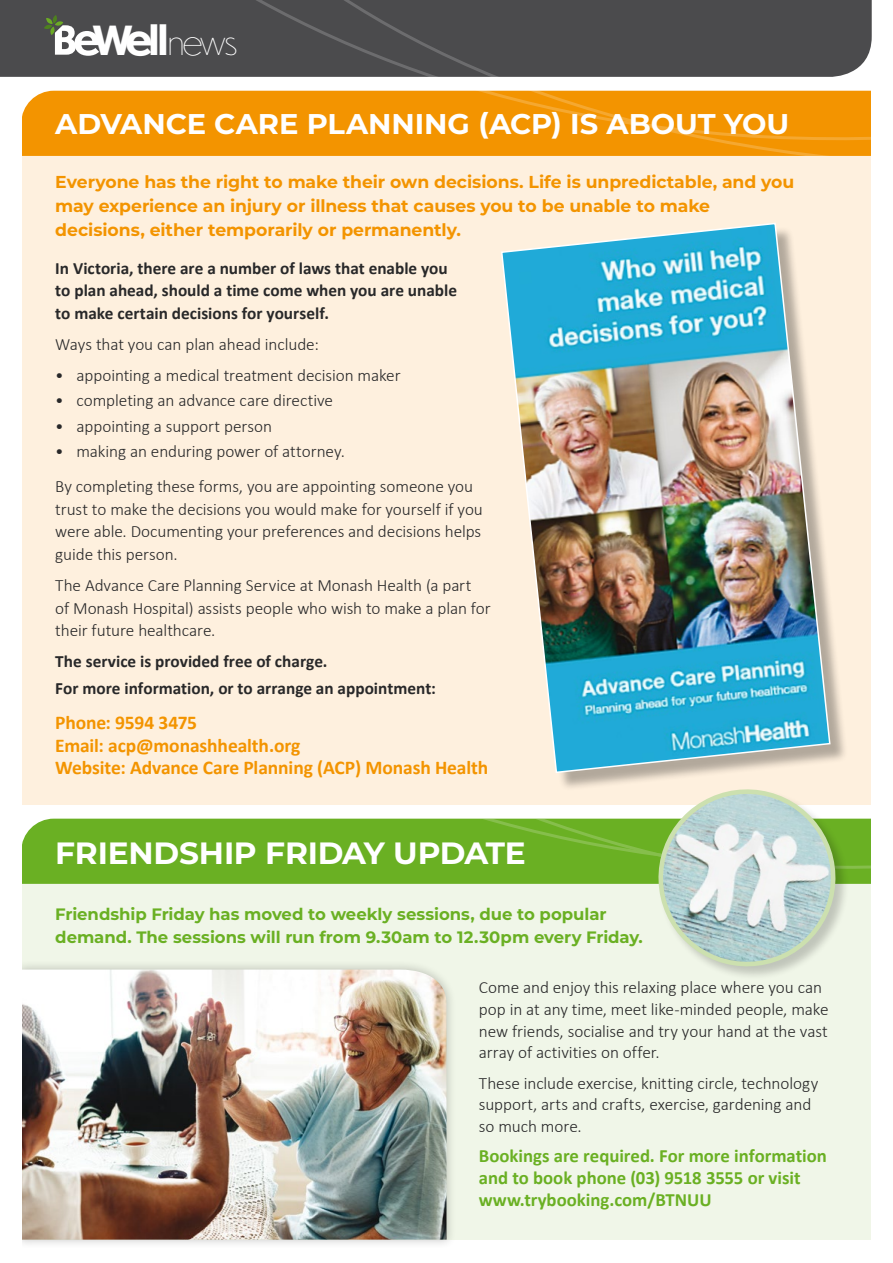
<style>
.page{position:relative;width:893px;height:1263px;background:#fff}
.page>*{position:absolute;margin:0;border:0;box-sizing:border-box;transform-origin:0 0}
.t1{font:700 39.3px "Dunbar Tall";color:#fff}
.t2{font:700 30.75px "Montserrat";letter-spacing:-.01em;color:#fff}
.t3{font:700 28.5px "Montserrat";color:#fff}
.t4{font:700 19.5px/22.5px "Calibri";letter-spacing:-.005em;color:#f39400}
.t5{font:700 18.75px/21.8px "Calibri";color:#6ab023}
.t6{font:300 17.25px/21.8px "Calibri";letter-spacing:-.005em;color:#282829}
.t7{font:700 17.25px/22.5px "Calibri";color:#282829}
.t8{font:700 17.25px/24px "Montserrat";letter-spacing:-.005em;color:#f39400}
.t9{font:700 16.5px/23.2px "Montserrat";color:#6ab023}
.s1{font-weight:200;font-size:29.85px}
</style>
<div class="page">
<div style="left:0;top:0;width:872px;height:77px;background:#4b4b4d"></div>
<svg style="left:44px;top:15px;width:55px;height:41px"></svg>
<div style="left:21px;top:133px;width:851px;height:672px;background:#fef0de"></div>
<div style="left:21px;top:878px;width:851px;height:361px;background:#f0f6e8"></div>
<div style="left:504px;top:226px;width:344px;height:565px;background:#000;opacity:.3"></div>
<img style="left:501px;top:223px;width:330px;height:551px">
<div style="left:21px;top:91px;width:335px;height:65px;background:#f39400"></div>
<svg style="left:356px;top:91px;width:516px;height:65px;background:#f39502"></svg>
<div style="left:21px;top:819px;width:342px;height:65px;background:#6ab023"></div>
<div style="left:11px;top:959px;width:445px;height:291px;background:#000;opacity:.2"></div>
<img style="left:21px;top:969px;width:425px;height:270px">
<div style="left:0;top:96px;width:21px;height:1167px;background:#fff"></div>
<svg style="left:363px;top:779px;width:509px;height:195px"></svg>
<h1 class="t1" style="left:93px;top:11px;width:146px">Well<span class="s1">news</span></h1>
<h3 class="t3" style="left:55px;top:103px;width:735px">ADVANCE CARE PLANNING (ACP) IS ABOUT YOU</h3>
<p class="t8" style="left:55px;top:169px;width:740px">Everyone has the right to make their own decisions. Life is unpredictable, and you may experience an injury or illness that causes you to be unable to make decisions, either temporarily or permanently.</p>
<p class="t7" style="left:55px;top:257px;width:403px">In Victoria, there are a number of laws that enable you to plan ahead, should a time come when you are unable to make certain decisions for yourself.</p>
<p class="t6" style="left:55px;top:333px;width:265px">Ways that you can plan ahead include:</p>
<p class="t6" style="left:55px;top:364px;width:347px">• appointing a medical treatment decision maker</p>
<p class="t6" style="left:55px;top:389px;width:279px">• completing an advance care directive</p>
<p class="t6" style="left:55px;top:415px;width:218px">• appointing a support person</p>
<p class="t6" style="left:55px;top:434px;width:419px;line-height:35.2px">• making an enduring power of attorney.<br>By completing these forms, you are appointing someone you</p>
<p class="t6" style="left:55px;top:498px;width:429px;line-height:22.5px;text-align:justify">trust to make the decisions you would make for yourself if you were able. Documenting your preferences and decisions helps guide this person.</p>
<p class="t6" style="left:55px;top:574px;width:437px;line-height:22.5px">The Advance Care Planning Service at Monash Health (a part<br>of Monash Hospital) assists people who wish to make a plan for their future healthcare.</p>
<p class="t7" style="left:55px;top:648px;width:382px;line-height:26.7px">The service is provided free of charge.<br>For more information, or to arrange an appointment:</p>
<p class="t4" style="left:55px;top:711px;width:435px">Phone: 9594 3475<br>Email: acp@monashhealth.org<br>Website: Advance Care Planning (ACP) Monash Health</p>
<h2 class="t2" style="left:55px;top:830px;width:472px">FRIENDSHIP FRIDAY UPDATE</h2>
<p class="t9" style="left:55px;top:901px;width:589px">Friendship Friday has moved to weekly sessions, due to popular demand. The sessions will run from 9.30am to 12.30pm every Friday.</p>
<p class="t6" style="left:479px;top:976px;width:351px">Come and enjoy this relaxing place where you can pop in at any time, meet like-minded people, make new friends, socialise and try your hand at the vast array of activities on offer.</p>
<p class="t6" style="left:479px;top:1072px;width:341px">These include exercise, knitting circle, technology support, arts and crafts, exercise, gardening and so much more.</p>
<p class="t5" style="left:479px;top:1145px;width:350px">Bookings are required. For more information and to book phone (03) 9518 3555 or visit www.trybooking.com/BTNUU</p>
</div>
